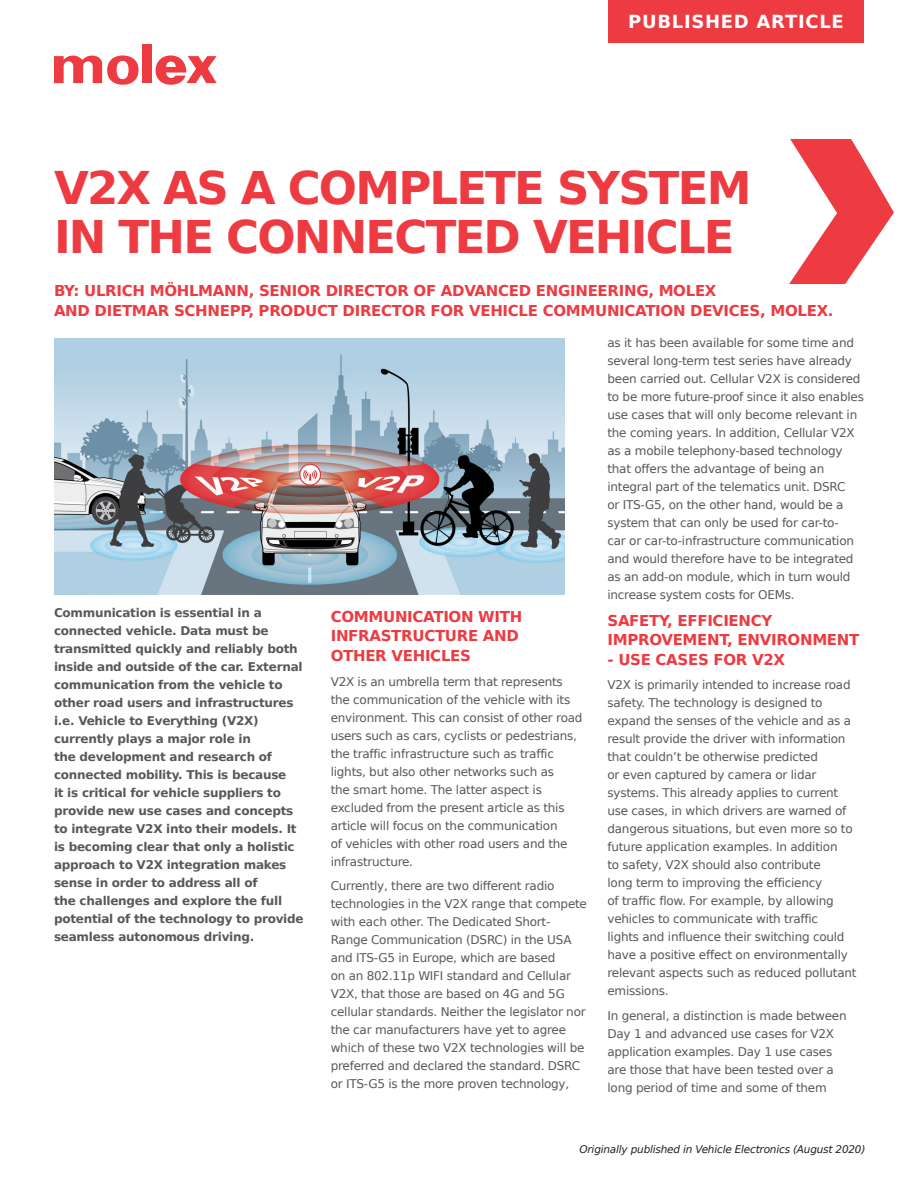
<style>
.page{position:relative;width:918px;height:1188px;background:#fff}
.page>*{position:absolute;margin:0;border:0;box-sizing:border-box;transform-origin:0 0}
.body_text{font:700 45px "Bitstream Vera Sans";letter-spacing:-.04em;color:#ee3a41}
.t1{font:700 18px "Bitstream Vera Sans";letter-spacing:.04em;color:#fff}
.body_text-2{font:700 15px/19.5px "Bitstream Vera Sans";letter-spacing:-.02em;color:#ee3a41}
.body_text-3{font:12px/18px "Bitstream Vera Sans";letter-spacing:-.02em;color:#57585a}
.body_text-4{font:700 12px/18px "Bitstream Vera Sans";letter-spacing:-.02em;color:#57585a}
.t2{font:italic 10.5px "Bitstream Vera Sans";letter-spacing:-.02em;color:#231f20}
</style>
<div class="page">
<img style="left:54px;top:338px;width:510px;height:256px">
<svg style="left:789px;top:139px;width:105px;height:145px"></svg>
<div style="left:142px;top:44px;width:10px;height:39px;background:#ee3a41"></div>
<svg style="left:54px;top:55px;width:85px;height:30px"></svg>
<svg style="left:156px;top:55px;width:61px;height:30px"></svg>
<div style="left:608px;top:0;width:256px;height:42px;background:#ee3a41"></div>
<p class="t1" style="left:628px;top:11px;width:217px">PUBLISHED ARTICLE</p>
<p class="body_text" style="left:54px;top:163px;width:699px">V2X AS A COMPLETE SYSTEM</p>
<p class="body_text" style="left:54px;top:211px;width:682px">IN THE CONNECTED VEHICLE</p>
<p class="body_text-2" style="left:54px;top:281px;width:781px">BY: ULRICH MÖHLMANN, SENIOR DIRECTOR OF ADVANCED ENGINEERING, MOLEX<br>AND DIETMAR SCHNEPP, PRODUCT DIRECTOR FOR VEHICLE COMMUNICATION DEVICES, MOLEX.</p>
<p class="body_text-4" style="left:54px;top:604px;width:251px">Communication is essential in a connected vehicle. Data must be transmitted quickly and reliably both inside and outside of the car. External communication from the vehicle to other road users and infrastructures i.e. Vehicle to Everything (V2X) currently plays a major role in<br>the development and research of connected mobility. This is because<br>it is critical for vehicle suppliers to provide new use cases and concepts to integrate V2X into their models. It is becoming clear that only a holistic approach to V2X integration makes sense in order to address all of<br>the challenges and explore the full potential of the technology to provide seamless autonomous driving.</p>
<p class="body_text-2" style="left:331px;top:607px;width:193px">COMMUNICATION WITH<br>INFRASTRUCTURE AND<br>OTHER VEHICLES</p>
<p class="body_text-3" style="left:331px;top:672px;width:253px">V2X is an umbrella term that represents the communication of the vehicle with its environment. This can consist of other road users such as cars, cyclists or pedestrians, the traffic infrastructure such as traffic lights, but also other networks such as<br>the smart home. The latter aspect is excluded from the present article as this article will focus on the communication<br>of vehicles with other road users and the infrastructure.</p>
<p class="body_text-3" style="left:331px;top:877px;width:258px">Currently, there are two different radio technologies in the V2X range that compete with each other. The Dedicated Short-Range Communication (DSRC) in the USA and ITS-G5 in Europe, which are based<br>on an 802.11p WIFI standard and Cellular V2X, that those are based on 4G and 5G cellular standards. Neither the legislator nor the car manufacturers have yet to agree which of these two V2X technologies will be preferred and declared the standard. DSRC or ITS-G5 is the more proven technology,</p>
<p class="body_text-3" style="left:608px;top:334px;width:258px">as it has been available for some time and several long-term test series have already been carried out. Cellular V2X is considered to be more future-proof since it also enables use cases that will only become relevant in the coming years. In addition, Cellular V2X as a mobile telephony-based technology that offers the advantage of being an integral part of the telematics unit. DSRC<br>or ITS-G5, on the other hand, would be a system that can only be used for car-to-<br>car or car-to-infrastructure communication and would therefore have to be integrated as an add-on module, which in turn would increase system costs for OEMs.</p>
<p class="body_text-2" style="left:608px;top:611px;width:253px">SAFETY, EFFICIENCY<br>IMPROVEMENT, ENVIRONMENT</p>
<p class="body_text-2" style="left:608px;top:650px;width:179px">- USE CASES FOR V2X</p>
<p class="body_text-3" style="left:608px;top:676px;width:251px">V2X is primarily intended to increase road safety. The technology is designed to expand the senses of the vehicle and as a result provide the driver with information that couldn’t be otherwise predicted<br>or even captured by camera or lidar systems. This already applies to current use cases, in which drivers are warned of dangerous situations, but even more so to future application examples. In addition<br>to safety, V2X should also contribute<br>long term to improving the efficiency<br>of traffic flow. For example, by allowing vehicles to communicate with traffic<br>lights and influence their switching could have a positive effect on environmentally relevant aspects such as reduced pollutant emissions.</p>
<p class="body_text-3" style="left:608px;top:1007px;width:241px">In general, a distinction is made between Day 1 and advanced use cases for V2X application examples. Day 1 use cases are those that have been tested over a long period of time and some of them</p>
<p class="t2" style="left:580px;top:1143px;width:288px">Originally published in Vehicle Electronics (August 2020)</p>
</div>
